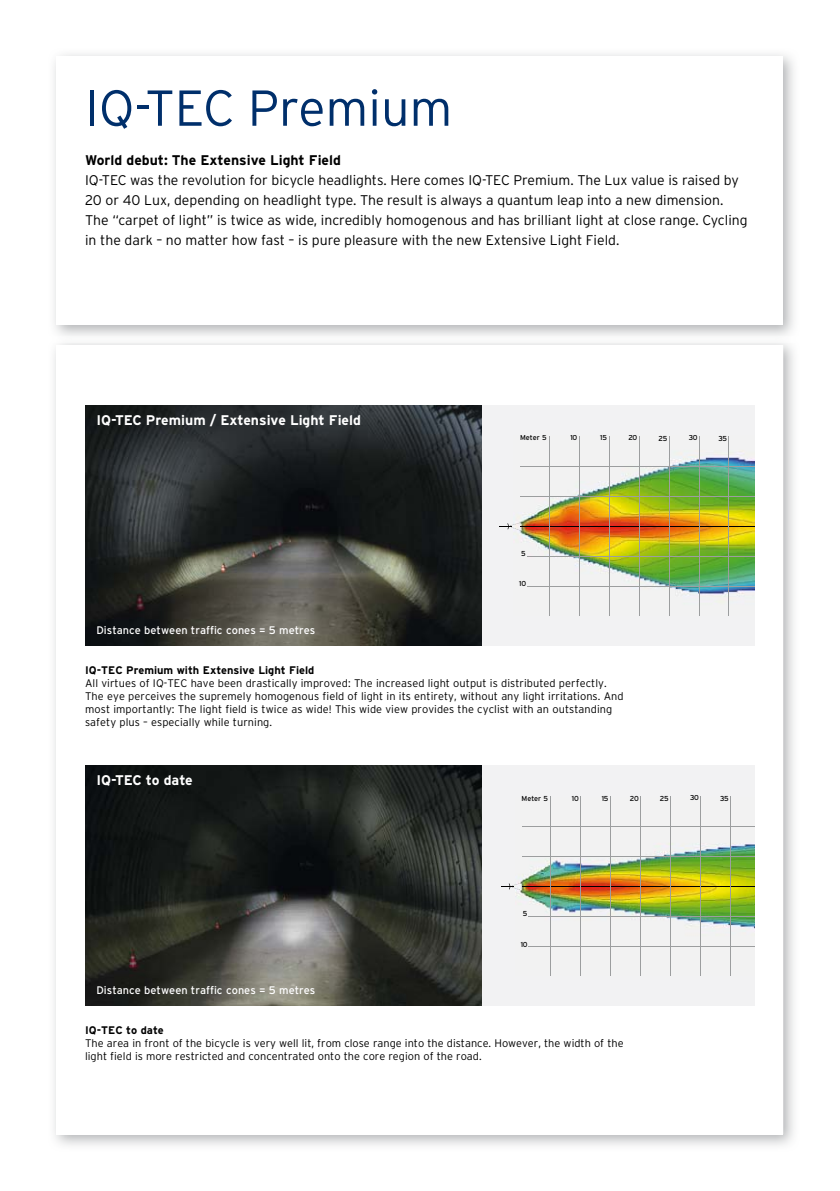
<style>
.page{position:relative;width:840px;height:1191px;background:#fff}
.page>*{position:absolute;margin:0;border:0;box-sizing:border-box;transform-origin:0 0}
.t1{font:300 50.4px "Interstate";color:#002f6b}
.t2{font:300 14px/20px "Interstate";color:#000}
.t3{font:700 14px "Interstate";color:#fff}
.t4{font:700 14px "Interstate";color:#000}
.t5{font:300 11px/13px "Interstate";letter-spacing:.005em;color:#000}
.t6{font:11px "Interstate";color:#fff}
.t7{font:700 11px "Interstate";color:#000}
.t8{font:7.2px "Interstate";letter-spacing:-.05em;color:#000}
</style>
<div class="page">
<img style="left:54px;top:343px;width:740px;height:803px">
<div style="left:57px;top:345px;width:725px;height:789px;background:#fff"></div>
<img style="left:85px;top:405px;width:397px;height:240px">
<img style="left:85px;top:765px;width:397px;height:240px">
<div style="left:482px;top:405px;width:272px;height:240px;background:#f2f2f3"></div>
<img style="left:519px;top:436px;width:235px;height:179px">
<svg style="left:499px;top:522px;width:21px;height:8px"></svg>
<hr style="left:520px;top:526px;width:234px;height:1px;background:#000">
<hr style="left:527px;top:556px;width:227px;height:1px;background:#9c9e9f">
<hr style="left:527px;top:586px;width:227px;height:1px;background:#9c9e9f">
<hr style="left:548px;top:436px;width:1px;height:179px;background:#9c9e9f">
<hr style="left:579px;top:436px;width:1px;height:179px;background:#9c9e9f">
<hr style="left:608px;top:436px;width:1px;height:179px;background:#9c9e9f">
<hr style="left:638px;top:436px;width:1px;height:179px;background:#9c9e9f">
<hr style="left:668px;top:436px;width:1px;height:179px;background:#9c9e9f">
<hr style="left:698px;top:436px;width:1px;height:179px;background:#9c9e9f">
<hr style="left:728px;top:436px;width:1px;height:179px;background:#9c9e9f">
<hr style="left:520px;top:496px;width:234px;height:1px;background:#9c9e9f">
<hr style="left:520px;top:466px;width:234px;height:1px;background:#9c9e9f">
<div style="left:482px;top:765px;width:272px;height:240px;background:#f2f2f3"></div>
<img style="left:518px;top:797px;width:236px;height:178px">
<svg style="left:501px;top:882px;width:21px;height:8px"></svg>
<hr style="left:522px;top:886px;width:232px;height:1px;background:#000">
<hr style="left:528px;top:916px;width:226px;height:1px;background:#9c9e9f">
<hr style="left:528px;top:946px;width:226px;height:1px;background:#9c9e9f">
<hr style="left:550px;top:796px;width:1px;height:179px;background:#9c9e9f">
<hr style="left:580px;top:796px;width:1px;height:179px;background:#9c9e9f">
<hr style="left:610px;top:796px;width:1px;height:179px;background:#9c9e9f">
<hr style="left:640px;top:796px;width:1px;height:179px;background:#9c9e9f">
<hr style="left:670px;top:796px;width:1px;height:179px;background:#9c9e9f">
<hr style="left:700px;top:796px;width:1px;height:179px;background:#9c9e9f">
<hr style="left:729px;top:796px;width:1px;height:179px;background:#9c9e9f">
<hr style="left:522px;top:856px;width:232px;height:1px;background:#9c9e9f">
<hr style="left:522px;top:826px;width:232px;height:1px;background:#9c9e9f">
<h1 class="t1" style="left:85px;top:80px;width:368px">IQ-TEC Premium</h1>
<p class="t4" style="left:85px;top:152px;width:257px">World debut: The Extensive Light Field</p>
<p class="t2" style="left:85px;top:170px;width:663px">IQ-TEC was the revolution for bicycle headlights. Here comes IQ-TEC Premium. The Lux value is raised by 20 or 40 Lux, depending on headlight type. The result is always a quantum leap into a new dimension.<br>The “carpet of light” is twice as wide, incredibly homogenous and has brilliant light at close range. Cycling in the dark – no matter how fast – is pure pleasure with the new Extensive Light Field.</p>
<p class="t3" style="left:96px;top:412px;width:266px">IQ-TEC Premium / Extensive Light Field</p>
<p class="t6" style="left:96px;top:624px;width:220px">Distance between traffic cones = 5 metres</p>
<p class="t8" style="left:520px;top:434px;width:28px">Meter 5</p>
<p class="t8" style="left:600px;top:434px;width:8px">15</p>
<p class="t8" style="left:628px;top:434px;width:10px">20</p>
<p class="t8" style="left:658px;top:434px;width:10px">25</p>
<p class="t8" style="left:688px;top:434px;width:10px">30</p>
<p class="t8" style="left:718px;top:434px;width:10px">35</p>
<p class="t8" style="left:570px;top:434px;width:8px">10</p>
<p class="t8" style="left:521px;top:550px;width:6px">5</p>
<p class="t8" style="left:519px;top:580px;width:8px">10</p>
<p class="t7" style="left:85px;top:664px;width:231px">IQ-TEC Premium with Extensive Light Field</p>
<p class="t5" style="left:85px;top:676px;width:539px">All virtues of IQ-TEC have been drastically improved: The increased light output is distributed perfectly.<br>The eye perceives the supremely homogenous field of light in its entirety, without any light irritations. And most importantly: The light field is twice as wide! This wide view provides the cyclist with an outstanding safety plus – especially while turning.</p>
<p class="t3" style="left:96px;top:772px;width:98px">IQ-TEC to date</p>
<p class="t6" style="left:96px;top:984px;width:220px">Distance between traffic cones = 5 metres</p>
<p class="t8" style="left:521px;top:794px;width:28px">Meter 5</p>
<p class="t8" style="left:601px;top:794px;width:8px">15</p>
<p class="t8" style="left:629px;top:794px;width:10px">20</p>
<p class="t8" style="left:659px;top:794px;width:10px">25</p>
<p class="t8" style="left:689px;top:794px;width:10px">30</p>
<p class="t8" style="left:719px;top:794px;width:10px">35</p>
<p class="t8" style="left:571px;top:794px;width:8px">10</p>
<p class="t8" style="left:522px;top:910px;width:6px">5</p>
<p class="t8" style="left:520px;top:940px;width:8px">10</p>
<p class="t7" style="left:85px;top:1024px;width:80px">IQ-TEC to date</p>
<p class="t5" style="left:85px;top:1036px;width:539px">The area in front of the bicycle is very well lit, from close range into the distance. However, the width of the light field is more restricted and concentrated onto the core region of the road.</p>
</div>
